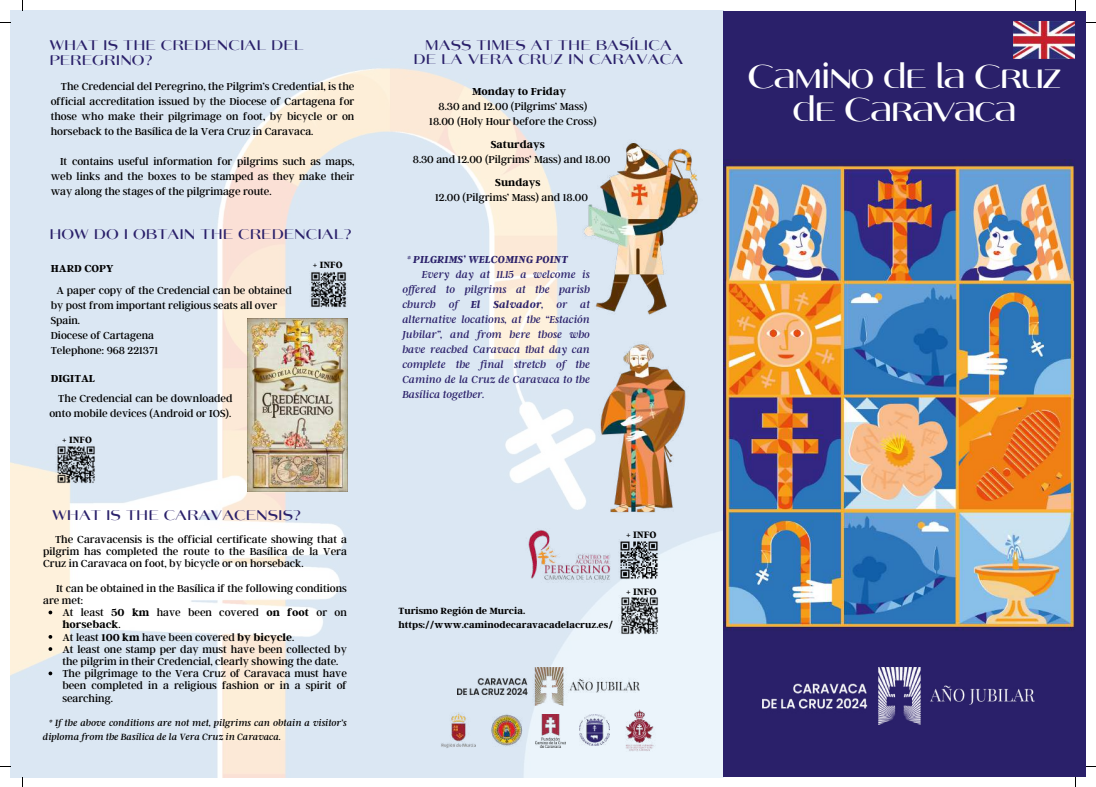
<style>
.page{position:relative;width:1096px;height:787px;background:#fff}
.page>*{position:absolute;margin:0;border:0;box-sizing:border-box;transform-origin:0 0}
.t1{font:35.75px/32.6px "Angelica";letter-spacing:-.045em;color:#fff;text-align:center}
.t2{font:15.25px/15px "Angelica";color:#2a206a}
.t3{font:11.25px/15px "Argent CF";color:#000}
.t4{font:italic 11.25px "Argent CF";color:#2a206a}
.t5{font:700 11.25px "Argent CF";color:#000}
.t6{font:italic 700 11.25px "Argent CF";color:#2a206a}
.t7{font:700 10.38px "Argent CF";color:#000}
.t8{font:italic 10px/13.4px "Argent CF";color:#000}
.t9{font:700 10px/13.4px "Argent CF";color:#000}
.s1{font-weight:700}
.s2{font-weight:400}
</style>
<div class="page">
<img style="left:10px;top:10px;width:713px;height:767px">
<img style="left:586px;top:331px;width:113px;height:185px">
<div style="left:723px;top:11px;width:362px;height:766px;background:#2a206a"></div>
<img style="left:762px;top:668px;width:272px;height:56px">
<img style="left:623px;top:709px;width:33px;height:44px">
<img style="left:441px;top:711px;width:35px;height:38px">
<img style="left:536px;top:715px;width:30px;height:33px">
<img style="left:490px;top:714px;width:32px;height:33px">
<img style="left:580px;top:715px;width:29px;height:31px">
<img style="left:457px;top:668px;width:182px;height:37px">
<img style="left:582px;top:130px;width:121px;height:188px">
<img style="left:309px;top:271px;width:38px;height:37px">
<img style="left:520px;top:528px;width:97px;height:55px">
<img style="left:618px;top:539px;width:41px;height:41px">
<img style="left:248px;top:318px;width:99px;height:174px">
<img style="left:723px;top:159px;width:351px;height:471px">
<img style="left:618px;top:595px;width:41px;height:42px">
<img style="left:56px;top:444px;width:40px;height:41px">
<img style="left:1013px;top:22px;width:61px;height:36px">
<svg style="left:48px;top:611px;width:4px;height:3px"></svg>
<svg style="left:48px;top:635px;width:4px;height:4px"></svg>
<svg style="left:48px;top:647px;width:4px;height:4px"></svg>
<svg style="left:48px;top:671px;width:4px;height:4px"></svg>
<h2 class="t2" style="left:49px;top:38px;width:256px">WHAT IS THE CREDENCIAL DEL<br>PEREGRINO?</h2>
<p class="t3" style="left:51px;top:78px;width:305px;text-align:justify;text-indent:10px">The Credencial del Peregrino, the Pilgrim’s Credential, is the official accreditation issued by the Diocese of Cartagena for those who make their pilgrimage on foot, by bicycle or on horseback to the Basílica de la Vera Cruz in Caravaca.</p>
<p class="t3" style="left:51px;top:153px;width:305px;text-align:justify;text-indent:9px">It contains useful information for pilgrims such as maps, web links and the boxes to be stamped as they make their way along the stages of the pilgrimage route.</p>
<h2 class="t2" style="left:49px;top:227px;width:303px">HOW DO I OBTAIN THE CREDENCIAL?</h2>
<p class="t5" style="left:51px;top:261px;width:64px">HARD COPY</p>
<p class="t3" style="left:51px;top:282px;width:242px;text-indent:6px">A paper copy of the Credencial can be obtained by post from important religious seats all over<br>Spain.<br>Diocese of Cartagena<br>Telephone: 968 221371</p>
<p class="t5" style="left:51px;top:371px;width:46px">DIGITAL</p>
<p class="t3" style="left:49px;top:390px;width:185px;text-align:right">The Credencial can be downloaded onto mobile devices (Android or IOS).</p>
<p class="t9" style="left:62px;top:433px;width:31px">+ INFO</p>
<p class="t9" style="left:313px;top:258px;width:31px">+ INFO</p>
<h2 class="t2" style="left:52px;top:508px;width:250px">WHAT IS THE CARAVACENSIS?</h2>
<p class="t3" style="left:43px;top:533px;width:305px;line-height:12.2px;text-align:justify;text-indent:12px">The Caravacensis is the official certificate showing that a pilgrim has completed the route to the Basílica de la Vera Cruz in Caravaca on foot, by bicycle or on horseback.</p>
<p class="t3" style="left:43px;top:581px;width:305px;line-height:12.2px;text-indent:13px">It can be obtained in the Basílica if the following conditions are met:</p>
<p class="t3" style="left:62px;top:606px;width:286px;line-height:12.2px">At least <span class="s1">50 km</span> have been covered <span class="s1">on foot</span> or on <span class="s1">horseback</span>.<br>At least <span class="s1">100 km</span> have been covered <span class="s1">by bicycle</span>.<br>At least one stamp per day must have been collected by the pilgrim in their Credencial, clearly showing the date.<br>The pilgrimage to the Vera Cruz of Caravaca must have been completed in a religious fashion or in a spirit of searching.</p>
<p class="t8" style="left:43px;top:716px;width:305px;text-indent:6px">* If the above conditions are not met, pilgrims can obtain a visitor’s diploma from the Basílica de la Vera Cruz in Caravaca.</p>
<h2 class="t2" style="left:413px;top:39px;width:271px;line-height:14px;text-align:center">MASS TIMES AT THE BASÍLICA<br>DE LA VERA CRUZ IN CARAVACA</h2>
<p class="t5" style="left:472px;top:84px;width:95px">Monday to Friday</p>
<p class="t3" style="left:429px;top:99px;width:169px;text-align:center">8.30 and 12.00 (Pilgrims’ Mass)<br>18.00 (Holy Hour before the Cross)</p>
<p class="t5" style="left:491px;top:137px;width:56px">Saturdays</p>
<p class="t3" style="left:413px;top:152px;width:199px">8.30 and 12.00 (Pilgrims’ Mass) and 18.00</p>
<p class="t5" style="left:495px;top:175px;width:47px">Sundays</p>
<p class="t3" style="left:435px;top:190px;width:154px">12.00 (Pilgrims’ Mass) and 18.00</p>
<p class="t6" style="left:407px;top:252px;width:162px"><span class="s2">*</span> PILGRIMS’ WELCOMING POINT</p>
<p class="t4" style="left:422px;top:267px;width:169px">Every day at 11.15 a welcome is</p>
<p class="t4" style="left:402px;top:282px;width:189px">of ered to pilgrims at the parish</p>
<p class="t4" style="left:402px;top:297px;width:189px">church of <span class="s1">El Salvador</span>, or at</p>
<p class="t4" style="left:402px;top:312px;width:189px">alternative locations, at the “Estación</p>
<p class="t4" style="left:402px;top:327px;width:189px">Jubilar”, and from here those who</p>
<p class="t4" style="left:402px;top:342px;width:189px">have reached Caravaca that day can</p>
<p class="t4" style="left:402px;top:357px;width:189px">complete the final stretch of the</p>
<p class="t4" style="left:402px;top:372px;width:189px">Camino de la Cruz de Caravaca to the</p>
<p class="t4" style="left:402px;top:387px;width:84px">Basílica together.</p>
<p class="t7" style="left:626px;top:528px;width:32px">+ INFO</p>
<p class="t9" style="left:398px;top:604px;width:216px">Turismo Región de Murcia. https://www.caminodecaravacadelacruz.es/</p>
<p class="t7" style="left:626px;top:585px;width:32px">+ INFO</p>
<h1 class="t1" style="left:747px;top:63px;width:315px">Camino de la Cruz de Caravaca</h1>
</div>
